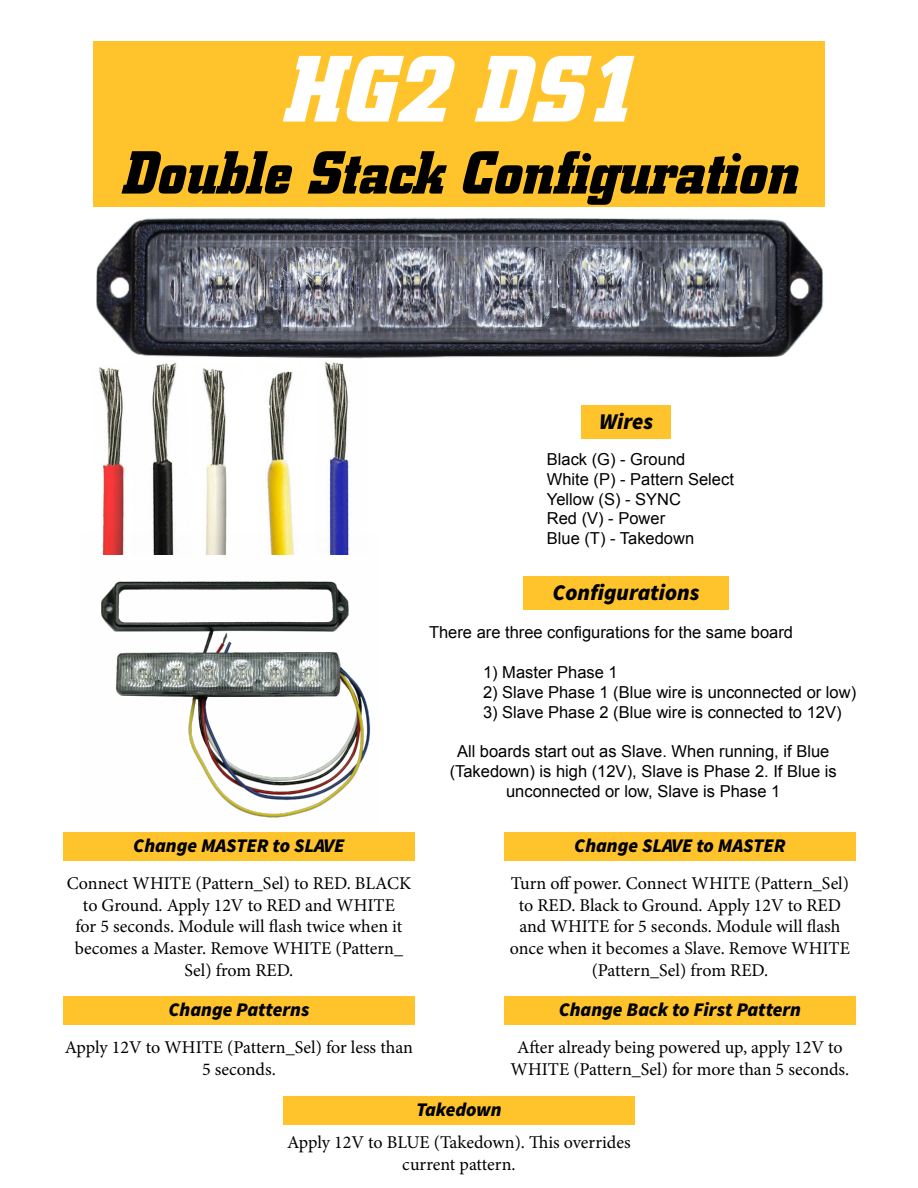
<style>
.page{position:relative;width:918px;height:1188px;background:#fff}
.page>*{position:absolute;margin:0;border:0;box-sizing:border-box;transform-origin:0 0}
.t1{font:italic 700 93px "City";letter-spacing:.01em;color:#fff}
.t2{font:italic 700 60px "City";color:#000}
.t3{font:italic 900 22.5px "Source Sans Pro";color:#000}
.t4{font:italic 900 19.35px "Source Sans Pro";color:#000}
.t5{font:18px/21.6px "Minion Pro";color:#000;text-align:center}
.t6{font:16.5px/19.8px "Arial";color:#000;text-align:center}
</style>
<div class="page">
<div style="left:524px;top:576px;width:205px;height:33px;background:#ffc42c"></div>
<div style="left:582px;top:405px;width:89px;height:34px;background:#ffc42c"></div>
<img style="left:96px;top:218px;width:728px;height:141px">
<div style="left:93px;top:41px;width:732px;height:166px;background:#ffc42c"></div>
<div style="left:63px;top:832px;width:352px;height:29px;background:#ffc42c"></div>
<div style="left:63px;top:996px;width:352px;height:29px;background:#ffc42c"></div>
<div style="left:504px;top:832px;width:352px;height:29px;background:#ffc42c"></div>
<div style="left:504px;top:996px;width:352px;height:29px;background:#ffc42c"></div>
<div style="left:283px;top:1096px;width:352px;height:28px;background:#ffc42c"></div>
<img style="left:99px;top:362px;width:252px;height:173px">
<img style="left:101px;top:535px;width:270px;height:283px">
<h1 class="t1" style="left:282px;top:37px;width:356px">HG2 DS1</h1>
<h2 class="t2" style="left:121px;top:139px;width:678px">Double Stack Configuration</h2>
<p class="t3" style="left:599px;top:406px;width:56px">Wires</p>
<p class="t6" style="left:547px;top:449px;width:189px;text-align:left">Black (G) - Ground<br>White (P) - Pattern Select<br>Yellow (S) - SYNC<br>Red (V) - Power<br>Blue (T) - Takedown</p>
<p class="t3" style="left:553px;top:577px;width:149px">Configurations</p>
<p class="t4" style="left:133px;top:832px;width:213px">Change MASTER to SLAVE</p>
<p class="t6" style="left:429px;top:623px;width:366px">There are three configurations for the same board</p>
<p class="t6" style="left:483px;top:662px;width:136px">1) Master Phase 1</p>
<p class="t6" style="left:483px;top:682px;width:375px">2) Slave Phase 1 (Blue wire is unconnected or low)</p>
<p class="t6" style="left:483px;top:702px;width:360px">3) Slave Phase 2 (Blue wire is connected to 12V)</p>
<p class="t6" style="left:450px;top:742px;width:388px">All boards start out as Slave. When running, if Blue (Takedown) is high (12V), Slave is Phase 2. If Blue is unconnected or low, Slave is Phase 1</p>
<p class="t4" style="left:574px;top:832px;width:213px">Change SLAVE to MASTER</p>
<p class="t5" style="left:67px;top:873px;width:346px">Connect WHITE (Pattern_Sel) to RED. BLACK to Ground. Apply 12V to RED and WHITE<br>for 5 seconds. Module will flash twice when it becomes a Master. Remove WHITE (Pattern_ Sel) from RED.</p>
<p class="t5" style="left:510px;top:873px;width:342px">Turn off power. Connect WHITE (Pattern_Sel) to RED. Black to Ground. Apply 12V to RED and WHITE for 5 seconds. Module will flash once when it becomes a Slave. Remove WHITE (Pattern_Sel) from RED.</p>
<p class="t4" style="left:168px;top:996px;width:142px">Change Patterns</p>
<p class="t4" style="left:559px;top:996px;width:244px">Change Back to First Pattern</p>
<p class="t5" style="left:65px;top:1037px;width:350px">Apply 12V to WHITE (Pattern_Sel) for less than<br>5 seconds.</p>
<p class="t5" style="left:511px;top:1037px;width:340px">After already being powered up, apply 12V to<br>WHITE (Pattern_Sel) for more than 5 seconds.</p>
<p class="t4" style="left:416px;top:1096px;width:87px">Takedown</p>
<p class="t5" style="left:287px;top:1132px;width:345px">Apply 12V to BLUE (Takedown). This overrides current pattern.</p>
</div>
